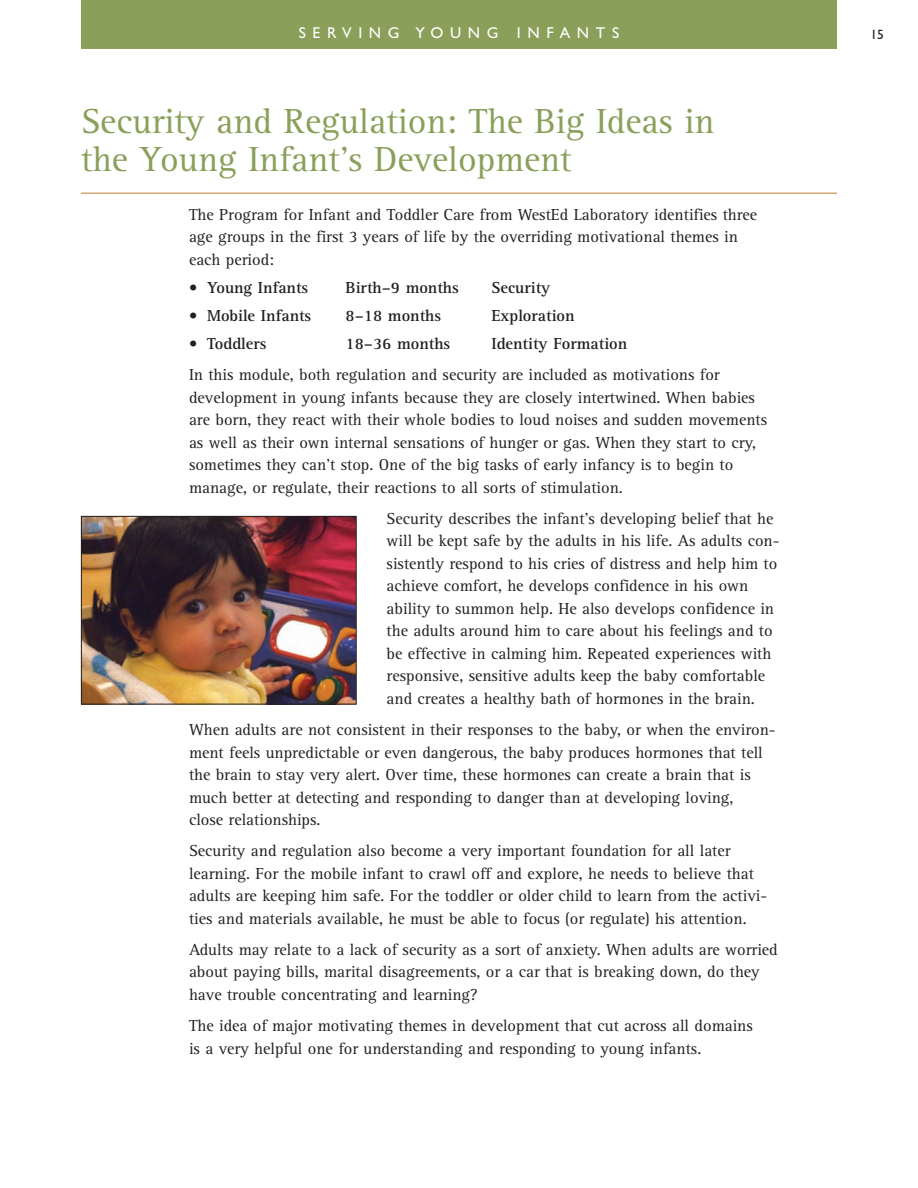
<style>
.page{position:relative;width:918px;height:1188px;background:#fff}
.page>*{position:absolute;margin:0;border:0;box-sizing:border-box;transform-origin:0 0}
.t1{font:36px/37.5px "Rotis Serif";color:#8aa05a}
.t2{font:16.5px/22.5px "Rotis Serif";color:#231f20}
.t3{font:700 16.5px "Rotis Serif";color:#231f20}
.t4{font:15.75px "Gill Sans";letter-spacing:.425em;color:#fff}
.t5{font:13.5px "Gill Sans";color:#231f20}
</style>
<div class="page">
<hr style="left:81px;top:193px;width:756px;height:1px;background:#bd7c2a">
<img style="left:83px;top:518px;width:272px;height:184px">
<div style="left:81px;top:516px;width:276px;height:188px;border:1px solid #231f20"></div>
<div style="left:81px;top:0;width:756px;height:49px;background:#8aa05a"></div>
<p class="t4" style="left:299px;top:23px;width:322px">SERVING YOUNG INFANTS</p>
<p class="t5" style="left:870px;top:26px;width:15px">15</p>
<h1 class="t1" style="left:81px;top:106px;width:635px">Security and Regulation: The Big Ideas in the Young Infant’s Development</h1>
<p class="t2" style="left:189px;top:205px;width:570px">The Program for Infant and Toddler Care from WestEd Laboratory identifies three age groups in the first 3 years of life by the overriding motivational themes in each period:</p>
<p class="t3" style="left:189px;top:282px;width:121px">• Young Infants</p>
<p class="t3" style="left:346px;top:282px;width:115px">Birth–9 months</p>
<p class="t3" style="left:491px;top:282px;width:60px">Security</p>
<p class="t3" style="left:189px;top:310px;width:124px">• Mobile Infants</p>
<p class="t3" style="left:346px;top:310px;width:97px">8–18 months</p>
<p class="t3" style="left:491px;top:310px;width:85px">Exploration</p>
<p class="t3" style="left:189px;top:338px;width:79px">• Toddlers</p>
<p class="t3" style="left:346px;top:338px;width:106px">18–36 months</p>
<p class="t3" style="left:491px;top:338px;width:137px">Identity Formation</p>
<p class="t2" style="left:189px;top:365px;width:580px">In this module, both regulation and security are included as motivations for development in young infants because they are closely intertwined. When babies are born, they react with their whole bodies to loud noises and sudden movements as well as their own internal sensations of hunger or gas. When they start to cry, sometimes they can’t stop. One of the big tasks of early infancy is to begin to manage, or regulate, their reactions to all sorts of stimulation.</p>
<p class="t2" style="left:387px;top:509px;width:394px">Security describes the infant’s developing belief that he will be kept safe by the adults in his life. As adults con&shy;sistently respond to his cries of distress and help him to achieve comfort, he develops confidence in his own ability to summon help. He also develops confidence in the adults around him to care about his feelings and to be effective in calming him. Repeated experiences with responsive, sensitive adults keep the baby comfortable and creates a healthy bath of hormones in the brain.</p>
<p class="t2" style="left:189px;top:720px;width:588px">When adults are not consistent in their responses to the baby, or when the environ&shy;ment feels unpredictable or even dangerous, the baby produces hormones that tell the brain to stay very alert. Over time, these hormones can create a brain that is much better at detecting and responding to danger than at developing loving,<br>close relationships.</p>
<p class="t2" style="left:189px;top:841px;width:580px">Security and regulation also become a very important foundation for all later learning. For the mobile infant to crawl off and explore, he needs to believe that adults are keeping him safe. For the toddler or older child to learn from the activi&shy;ties and materials available, he must be able to focus (or regulate) his attention.</p>
<p class="t2" style="left:189px;top:940px;width:590px">Adults may relate to a lack of security as a sort of anxiety. When adults are worried about paying bills, marital disagreements, or a car that is breaking down, do they have trouble concentrating and learning?</p>
<p class="t2" style="left:189px;top:1016px;width:565px">The idea of major motivating themes in development that cut across all domains is a very helpful one for understanding and responding to young infants.</p>
</div>
